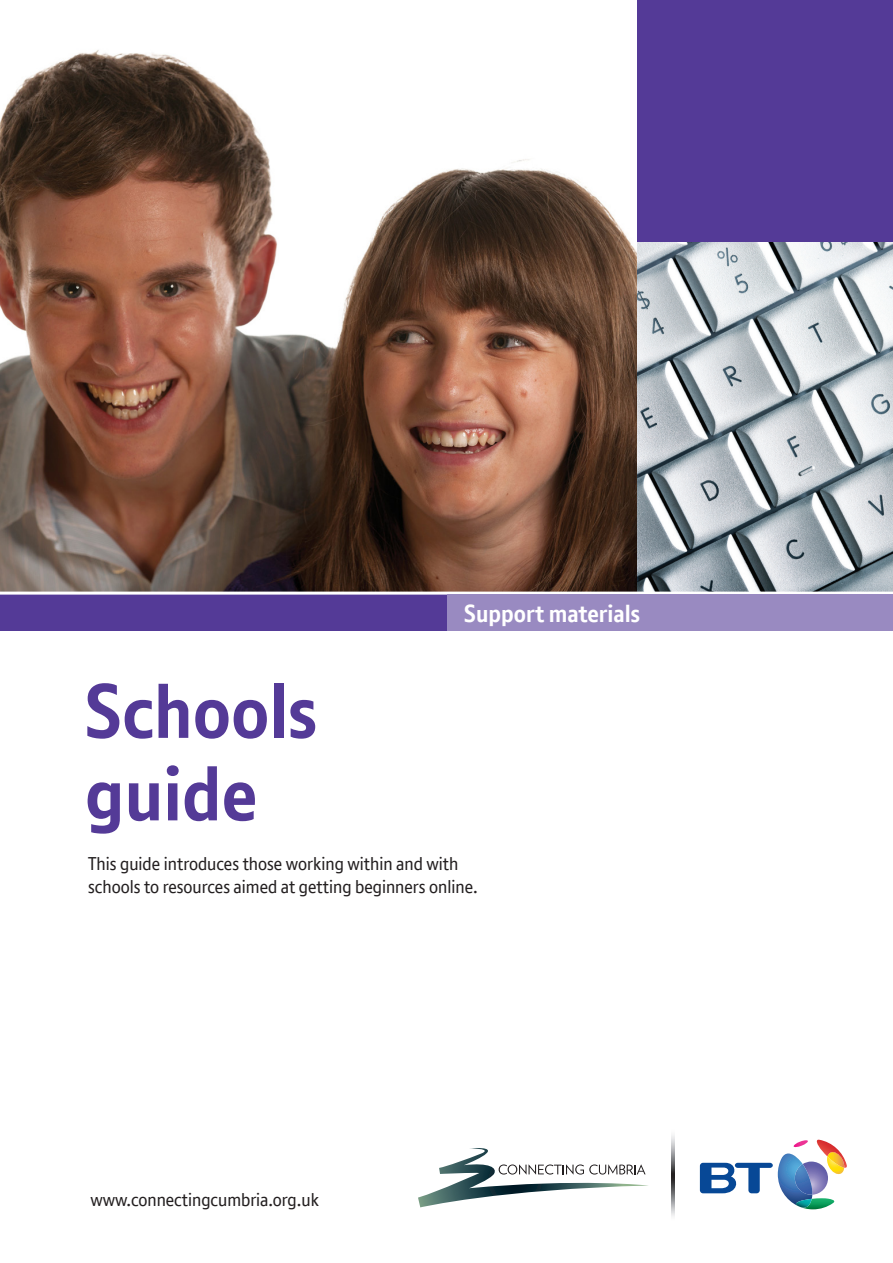
<style>
.page{position:relative;width:893px;height:1263px;background:#fff}
.page>*{position:absolute;margin:0;border:0;box-sizing:border-box;transform-origin:0 0}
.Main_title_bold{font:700 75px/82.5px "BT Font";color:#543a97}
.t1{font:700 24px "BT Font";color:#fff}
.Topic_intro_copy{font:18px/22.5px "BT Font";color:#231f20}
.Notes_header{font:18px "BT Font";color:#231f20}
</style>
<div class="page">
<img style="left:0;top:50px;width:637px;height:542px">
<img style="left:637px;top:242px;width:256px;height:350px">
<div style="left:637px;top:0;width:256px;height:242px;background:#543a97"></div>
<div style="left:0;top:595px;width:893px;height:36px;background:#543a97"></div>
<div style="left:447px;top:595px;width:446px;height:36px;background:#998ac1"></div>
<svg style="left:700px;top:1140px;width:147px;height:69px"></svg>
<img style="left:671px;top:1135px;width:4px;height:81px">
<svg style="left:418px;top:1148px;width:230px;height:59px"></svg>
<p class="t1" style="left:464px;top:598px;width:178px">Support materials</p>
<p class="Main_title_bold" style="left:85px;top:670px;width:234px">Schools guide</p>
<p class="Topic_intro_copy" style="left:88px;top:852px;width:391px">This guide introduces those working within and with schools to resources aimed at getting beginners online.</p>
<p class="Notes_header" style="left:90px;top:1187px;width:230px">www.connectingcumbria.org.uk</p>
</div>
